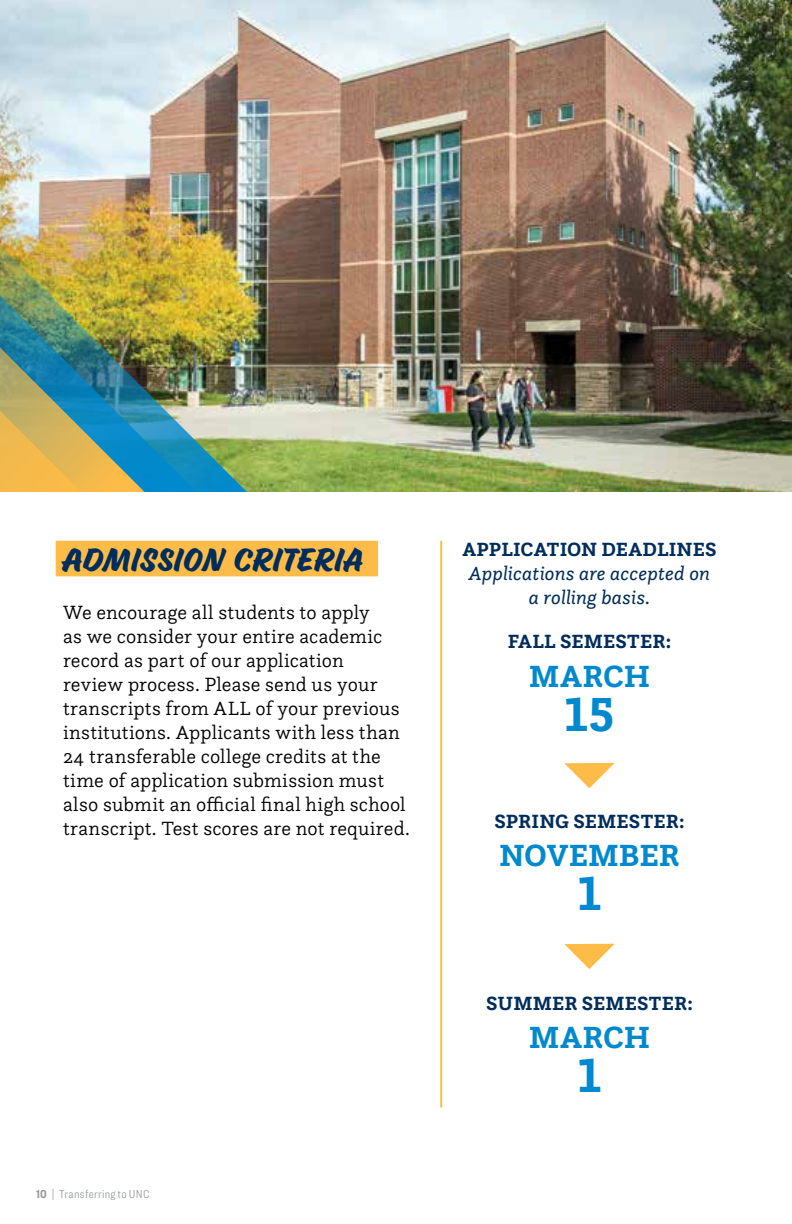
<style>
.page{position:relative;width:792px;height:1224px;background:#fff}
.page>*{position:absolute;margin:0;border:0;box-sizing:border-box;transform-origin:0 0}
.t1{font:700 50px "Questa Slab";color:#0089ce}
.t2{font:700 32px "Questa Slab";letter-spacing:-.005em;color:#0089ce}
.t3{font:30px "Eds Market Regular Slant";letter-spacing:.02em;color:#002d5b}
.t4{font:300 20px/24px "Questa Slab";letter-spacing:.005em;color:#000}
.t5{font:700 20px "Questa Slab";letter-spacing:.005em;color:#002d5b}
.t6{font:italic 20px/24px "Questa Slab";color:#002d5b;text-align:center}
.t7{font:300 12px "Ringside Condensed";letter-spacing:.025em;color:#939598}
.s1{font-weight:700}
</style>
<div class="page">
<img style="left:236px;top:0;width:556px;height:492px">
<img style="left:236px;top:81px;width:38px;height:411px">
<img style="left:163px;top:0;width:73px;height:492px">
<img style="left:163px;top:13px;width:4px;height:479px">
<img style="left:0;top:0;width:163px;height:492px">
<div style="left:56px;top:541px;width:322px;height:35px;background:#fdbc47"></div>
<svg style="left:564px;top:763px;width:51px;height:25px"></svg>
<svg style="left:564px;top:944px;width:51px;height:25px"></svg>
<hr style="left:440px;top:541px;width:2px;height:566px;background:#fdbc47">
<h3 class="t3" style="left:63px;top:543px;width:303px">ADMISSION CRITERIA</h3>
<p class="t4" style="left:63px;top:600px;width:348px">We encourage all students to apply<br>as we consider your entire academic record as part of our application<br>review process. Please send us your transcripts from ALL of your previous institutions. Applicants with less than 24 transferable college credits at the time of application submission must also submit an official final high school transcript. Test scores are not required.</p>
<p class="t7" style="left:36px;top:1186px;width:115px"><span class="s1">10</span> | Transferring to UNC</p>
<p class="t5" style="left:462px;top:536px;width:256px">APPLICATION DEADLINES</p>
<p class="t6" style="left:469px;top:561px;width:243px">Applications are accepted on a rolling basis.</p>
<p class="t5" style="left:508px;top:629px;width:165px">FALL SEMESTER:</p>
<h2 class="t2" style="left:529px;top:655px;width:123px">MARCH</h2>
<h1 class="t1" style="left:564px;top:682px;width:52px">15</h1>
<p class="t5" style="left:494px;top:808px;width:192px">SPRING SEMESTER:</p>
<h2 class="t2" style="left:499px;top:835px;width:182px">NOVEMBER</h2>
<h1 class="t1" style="left:578px;top:861px;width:25px">1</h1>
<p class="t5" style="left:486px;top:990px;width:208px">SUMMER SEMESTER:</p>
<h2 class="t2" style="left:529px;top:1017px;width:123px">MARCH</h2>
<h1 class="t1" style="left:578px;top:1043px;width:25px">1</h1>
</div>
